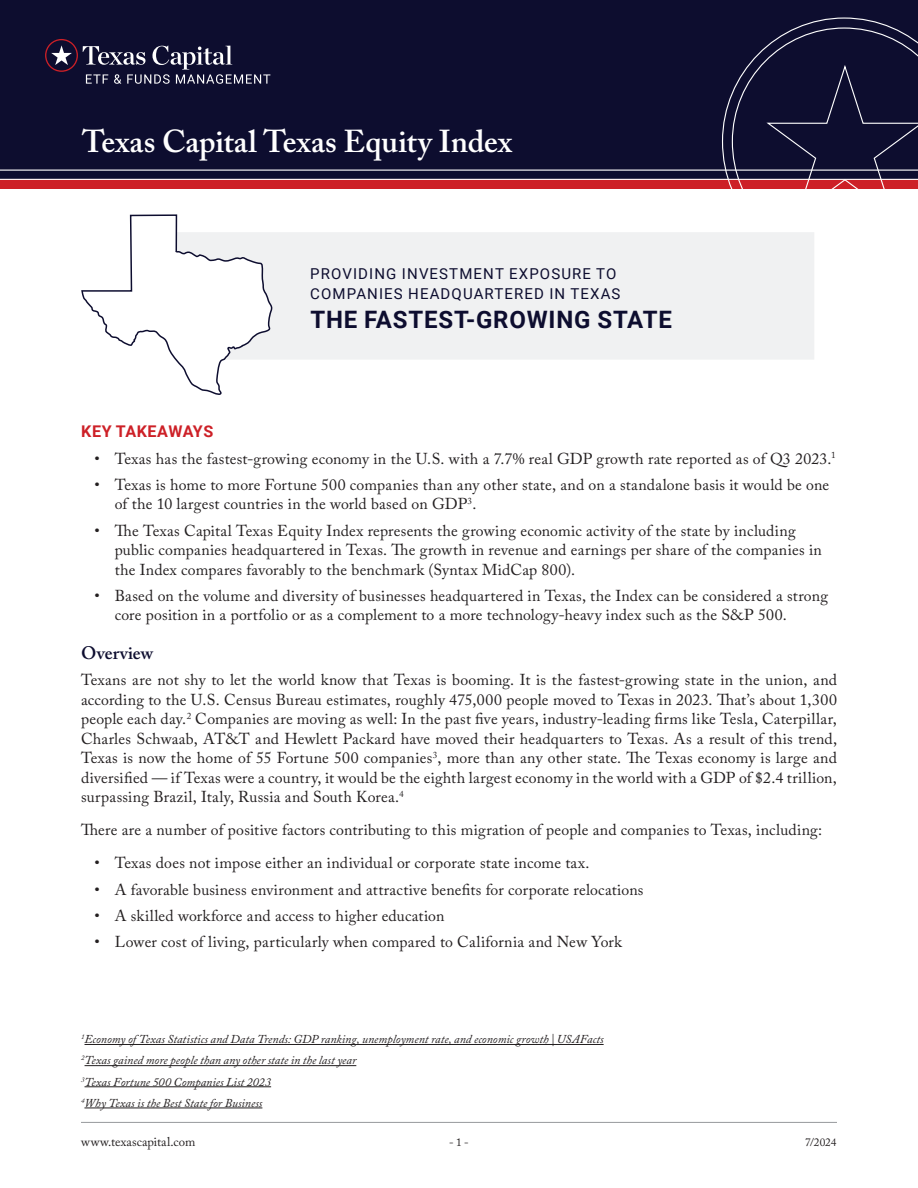
<style>
.page{position:relative;width:918px;height:1188px;background:#fff}
.page>*{position:absolute;margin:0;border:0;box-sizing:border-box;transform-origin:0 0}
.t1{font:600 31.5px "Adobe Caslon Pro";color:#fff}
.Roboto_Chapter_Header{font:700 24px "Roboto";letter-spacing:.035em;color:#0d0d2f}
.Caslon_Subheader{font:600 18px "Adobe Caslon Pro";color:#0d0d2f}
.Roboto_Chapter_Header-2{font:700 16.2px "Roboto";letter-spacing:.03em;color:#cd2027}
.Body_Text{font:15.75px/19.5px "Adobe Caslon Pro";letter-spacing:.015em;color:#231f20}
.Roboto_Chapter_Header-3{font:15px/19.4px "Roboto";letter-spacing:.075em;color:#0d0d2f}
.t2{font:12.75px "Adobe Caslon Pro";letter-spacing:.005em;color:#231f20}
.Disclaimer{font:italic 12px "Adobe Caslon Pro";color:#231f20}
.t3{font:11.25px "Adobe Caslon Pro";color:#231f20}
</style>
<div class="page">
<hr style="left:81px;top:1122px;width:756px;height:1px;background:#97999c">
<div style="left:0;top:0;width:918px;height:189px;background:#0d0d2f"></div>
<svg style="left:0;top:17px;width:918px;height:172px"></svg>
<hr style="left:85px;top:1044px;width:519px;height:1px;background:#231f20">
<hr style="left:85px;top:1065px;width:271px;height:1px;background:#231f20">
<hr style="left:85px;top:1086px;width:186px;height:1px;background:#231f20">
<hr style="left:84px;top:1108px;width:178px;height:1px;background:#231f20">
<div style="left:273px;top:232px;width:541px;height:127px;background:#f0f1f2"></div>
<svg style="left:81px;top:214px;width:192px;height:181px"></svg>
<h1 class="t1" style="left:82px;top:122px;width:432px">Texas Capital Texas Equity Index</h1>
<p class="Roboto_Chapter_Header-3" style="left:310px;top:264px;width:312px">PROVIDING INVESTMENT EXPOSURE TO<br>COMPANIES HEADQUARTERED IN TEXAS</p>
<p class="Roboto_Chapter_Header" style="left:310px;top:303px;width:363px">THE FASTEST-GROWING STATE</p>
<p class="Roboto_Chapter_Header-2" style="left:81px;top:420px;width:133px">KEY TAKEAWAYS</p>
<p class="Body_Text" style="left:94px;top:448px;width:743px">• Texas has the fastest-growing economy in the U.S. with a 7.7% real GDP growth rate reported as of Q3 2023.<sup>1</sup></p>
<p class="Body_Text" style="left:115px;top:475px;width:716px;text-indent:-20px">• Texas is home to more Fortune 500 companies than any other state, and on a standalone basis it would be one of the 10 largest countries in the world based on GDP<sup>3</sup>.</p>
<p class="Body_Text" style="left:115px;top:520px;width:709px;text-indent:-20px">• The Texas Capital Texas Equity Index represents the growing economic activity of the state by including public companies headquartered in Texas. The growth in revenue and earnings per share of the companies in the Index compares favorably to the benchmark (Syntax MidCap 800).</p>
<p class="Body_Text" style="left:115px;top:586px;width:715px;text-indent:-20px">• Based on the volume and diversity of businesses headquartered in Texas, the Index can be considered a strong core position in a portfolio or as a complement to a more technology-heavy index such as the S&amp;P 500.</p>
<p class="Caslon_Subheader" style="left:81px;top:642px;width:74px">Overview</p>
<p class="Body_Text" style="left:81px;top:670px;width:758px;text-align:justify">Texans are not shy to let the world know that Texas is booming. It is the fastest-growing state in the union, and according to the U.S. Census Bureau estimates, roughly 475,000 people moved to Texas in 2023. That’s about 1,300 people each day.<sup>2</sup> Companies are moving as well: In the past five years, industry-leading firms like Tesla, Caterpillar, Charles Schwaab, AT&amp;T and Hewlett Packard have moved their headquarters to Texas. As a result of this trend, Texas is now the home of 55 Fortune 500 companies<sup>3</sup>, more than any other state. The Texas economy is large and diversified — if Texas were a country, it would be the eighth largest economy in the world with a GDP of $2.4 trillion, surpassing Brazil, Italy, Russia and South Korea.<sup>4</sup></p>
<p class="Body_Text" style="left:81px;top:820px;width:743px">There are a number of positive factors contributing to this migration of people and companies to Texas, including:</p>
<p class="Body_Text" style="left:94px;top:853px;width:497px">• Texas does not impose either an individual or corporate state income tax.</p>
<p class="Body_Text" style="left:94px;top:879px;width:551px">• A favorable business environment and attractive benefits for corporate relocations</p>
<p class="Body_Text" style="left:94px;top:906px;width:352px">• A skilled workforce and access to higher education</p>
<p class="Body_Text" style="left:94px;top:932px;width:529px">• Lower cost of living, particularly when compared to California and New York</p>
<p class="Disclaimer" style="left:81px;top:1032px;width:524px"><sup>1</sup>Economy of Texas Statistics and Data Trends: GDP ranking, unemployment rate, and economic growth | USAFacts</p>
<p class="Disclaimer" style="left:81px;top:1053px;width:277px"><sup>2</sup>Texas gained more people than any other state in the last year</p>
<p class="Disclaimer" style="left:81px;top:1074px;width:192px"><sup>3</sup>Texas Fortune 500 Companies List 2023</p>
<p class="Disclaimer" style="left:81px;top:1096px;width:183px"><sup>4</sup>Why Texas is the Best State for Business</p>
<p class="t2" style="left:81px;top:1134px;width:116px">www.texascapital.com</p>
<p class="t3" style="left:449px;top:1135px;width:21px">- 1 -</p>
<p class="t3" style="left:805px;top:1135px;width:33px">7/2024</p>
</div>
